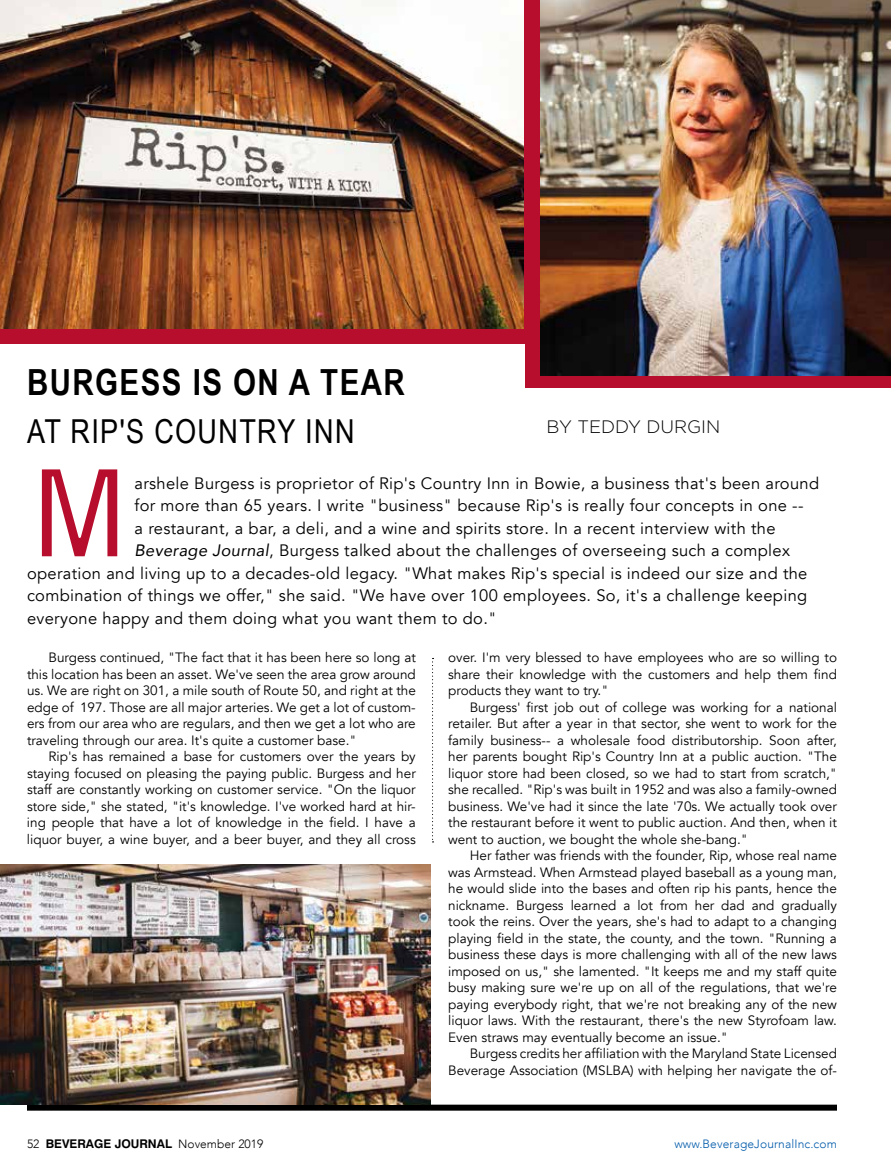
<style>
.page{position:relative;width:891px;height:1175px;background:#fff}
.page>*{position:absolute;margin:0;border:0;box-sizing:border-box;transform-origin:0 0}
.t1{font:700 118.35px "Bell Gothic Std";color:#b70e2d}
.t2{font:700 36px "Arial Narrow";letter-spacing:.04em;color:#000}
.t3{font:33px "Arial Narrow";letter-spacing:.04em;color:#000}
.t4{font:300 18px "Gotham";color:#000}
.t5{font:16.5px "Avenir";letter-spacing:.02em;color:#000}
.t6{font:13.5px/16.5px "Avenir";color:#000;text-align:justify}
.t7{font:700 12px "Swiss 721 BT";color:#000}
.t8{font:300 12px "Avenir";letter-spacing:.01em;color:#005baa}
.s1{font-style:italic}
.s2{font-family:"Avenir";font-weight:300}
</style>
<div class="page">
<div style="left:27px;top:1104px;width:810px;height:6px;background:#000"></div>
<div style="left:525px;top:0;width:366px;height:387px;background:#b70e2d"></div>
<div style="left:0;top:0;width:552px;height:343px;background:#b70e2d"></div>
<svg style="left:432px;top:658px;width:2px;height:184px"></svg>
<img style="left:0;top:0;width:524px;height:328px">
<img style="left:540px;top:0;width:351px;height:375px">
<img style="left:0;top:864px;width:431px;height:240px">
<h2 class="t2" style="left:27px;top:355px;width:379px">BURGESS IS ON A TEAR</h2>
<h3 class="t3" style="left:27px;top:407px;width:329px">AT RIP'S COUNTRY INN</h3>
<h3 class="t4" style="left:547px;top:417px;width:175px">BY TEDDY DURGIN</h3>
<h1 class="t1" style="left:27px;top:442px;width:107px">M</h1>
<p class="t5" style="left:135px;top:473px;width:686px">arshele Burgess is proprietor of Rip's Country Inn in Bowie, a business that's been around</p>
<p class="t5" style="left:135px;top:496px;width:671px">for more than 65 years. I write "business" because Rip's is really four concepts in one --</p>
<p class="t5" style="left:135px;top:518px;width:643px">a restaurant, a bar, a deli, and a wine and spirits store. In a recent interview with the</p>
<p class="t5" style="left:135px;top:541px;width:657px"><span class="s1">Beverage Journal</span>, Burgess talked about the challenges of overseeing such a complex</p>
<p class="t5" style="left:27px;top:563px;width:782px">operation and living up to a decades-old legacy. "What makes Rip's special is indeed our size and the</p>
<p class="t5" style="left:27px;top:586px;width:782px">combination of things we offer," she said. "We have over 100 employees. So, it's a challenge keeping</p>
<p class="t5" style="left:27px;top:608px;width:471px">everyone happy and them doing what you want them to do."</p>
<p class="t6" style="left:27px;top:649px;width:390px;text-indent:22px">Burgess continued, "The fact that it has been here so long at this location has been an asset. We've seen the area grow around us. We are right on 301, a mile south of Route 50, and right at the edge of 197. Those are all major arteries. We get a lot of custom&shy;ers from our area who are regulars, and then we get a lot who are traveling through our area. It's quite a customer base."</p>
<p class="t6" style="left:27px;top:748px;width:390px;text-indent:22px">Rip's has remained a base for customers over the years by staying focused on pleasing the paying public. Burgess and her staff are constantly working on customer service. "On the liquor store side," she stated, "it's knowledge. I've worked hard at hir&shy;ing people that have a lot of knowledge in the field. I have a liquor buyer, a wine buyer, and a beer buyer, and they all cross</p>
<p class="t6" style="left:448px;top:649px;width:390px">over. I'm very blessed to have employees who are so willing to share their knowledge with the customers and help them find products they want to try."</p>
<p class="t6" style="left:448px;top:699px;width:390px;text-indent:22px">Burgess' first job out of college was working for a national retailer. But after a year in that sector, she went to work for the family business-- a wholesale food distributorship. Soon after, her parents bought Rip's Country Inn at a public auction. "The liquor store had been closed, so we had to start from scratch," she recalled. "Rip's was built in 1952 and was also a family-owned business. We've had it since the late '70s. We actually took over the restaurant before it went to public auction. And then, when it went to auction, we bought the whole she-bang."</p>
<p class="t6" style="left:448px;top:847px;width:390px;text-indent:22px">Her father was friends with the founder, Rip, whose real name was Armstead. When Armstead played baseball as a young man, he would slide into the bases and often rip his pants, hence the nickname. Burgess learned a lot from her dad and gradually took the reins. Over the years, she's had to adapt to a changing playing field in the state, the county, and the town. "Running a business these days is more challenging with all of the new laws imposed on us," she lamented. "It keeps me and my staff quite busy making sure we're up on all of the regulations, that we're paying everybody right, that we're not breaking any of the new liquor laws. With the restaurant, there's the new Styrofoam law.<br>Even straws may eventually become an issue."</p>
<p class="t6" style="left:448px;top:1045px;width:390px;text-align:right">Burgess credits her affiliation with the Maryland State Licensed<br>Beverage Association (MSLBA) with helping her navigate the of-</p>
<p class="t7" style="left:27px;top:1136px;width:238px"><span class="s2">52</span> BEVERAGE JOURNAL <span class="s2">November 2019</span></p>
<p class="t8" style="left:674px;top:1136px;width:164px">www.BeverageJournalInc.com</p>
</div>
